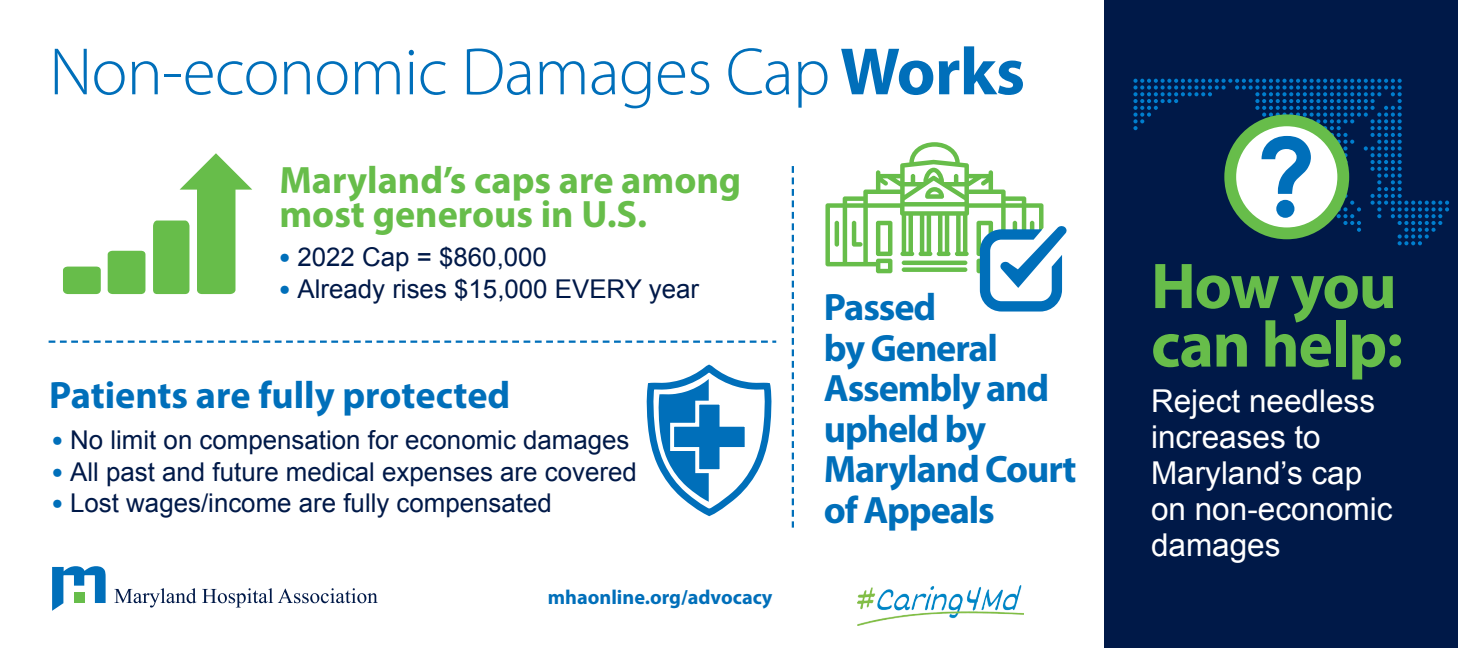
<style>
.page{position:relative;width:1458px;height:648px;background:#fff}
.page>*{position:absolute;margin:0;border:0;box-sizing:border-box;transform-origin:0 0}
.t1{font:700 107.1px "Century Gothic";color:#006fba}
.t2{font:300 67.5px "Myriad Pro";letter-spacing:-.01em;color:#006fba}
.t3{font:700 65.25px/58.5px "Myriad Pro";letter-spacing:-.02em;color:#67bd4a}
.t4{font:700 38.25px/40.5px "Myriad Pro";letter-spacing:-.03em;color:#006fba}
.t5{font:700 38.25px/33.8px "Myriad Pro";color:#67bd4a}
.t6{font:700 38.25px "Myriad Pro";color:#006fba}
.t7{font:31.5px/36px "Arial";color:#fff}
.t8{font:25.88px "Arial";color:#001948}
.t9{font:700 20.25px "Myriad Pro";color:#006fba}
.s1{font-weight:700}
.s2{font-family:"Myriad Pro";font-weight:700;font-size:31.5px;color:#006fba}
</style>
<div class="page">
<div style="left:1105px;top:0;width:353px;height:648px;background:#001948"></div>
<img style="left:858px;top:585px;width:166px;height:41px">
<svg style="left:52px;top:566px;width:54px;height:45px"></svg>
<div style="left:74px;top:592px;width:11px;height:11px;background:#67bd4a"></div>
<svg style="left:114px;top:588px;width:264px;height:20px"></svg>
<svg style="left:792px;top:166px;width:2px;height:362px"></svg>
<svg style="left:1133px;top:79px;width:316px;height:166px"></svg>
<div style="left:1230px;top:120px;width:113px;height:113px;background:#fff;border-radius:50%"></div>
<div style="left:1224px;top:114px;width:125px;height:125px;border:12px solid #67bd4a;border-radius:50%"></div>
<svg style="left:825px;top:142px;width:242px;height:170px"></svg>
<svg style="left:49px;top:153px;width:728px;height:364px"></svg>
<h2 class="t2" style="left:49px;top:35px;width:977px">Non-economic Damages Cap <span class="s1">Works</span></h2>
<h3 class="t5" style="left:279px;top:162px;width:463px">Maryland’s caps are among most generous in U.S.</h3>
<p class="t8" style="left:279px;top:240px;width:269px"><span class="s2">•</span> 2022 Cap = $860,000</p>
<p class="t8" style="left:279px;top:272px;width:421px"><span class="s2">•</span> Already rises $15,000 EVERY year</p>
<h3 class="t6" style="left:49px;top:370px;width:463px">Patients are fully protected</h3>
<p class="t8" style="left:52px;top:423px;width:579px"><span class="s2">•</span> No limit on compensation for economic damages</p>
<p class="t8" style="left:52px;top:455px;width:586px"><span class="s2">•</span> All past and future medical expenses are covered</p>
<p class="t8" style="left:52px;top:486px;width:501px"><span class="s2">•</span> Lost wages/income are fully compensated</p>
<p class="t9" style="left:548px;top:584px;width:226px">mhaonline.org/advocacy</p>
<h3 class="t4" style="left:824px;top:286px;width:254px">Passed<br>by General<br>Assembly and upheld by<br>Maryland Court of Appeals</h3>
<h1 class="t1" style="left:1256px;top:110px;width:62px">?</h1>
<h3 class="t3" style="left:1151px;top:255px;width:254px">How you can help:</h3>
<p class="t7" style="left:1151px;top:383px;width:243px">Reject needless increases to<br>Maryland’s cap on non-economic damages</p>
</div>
